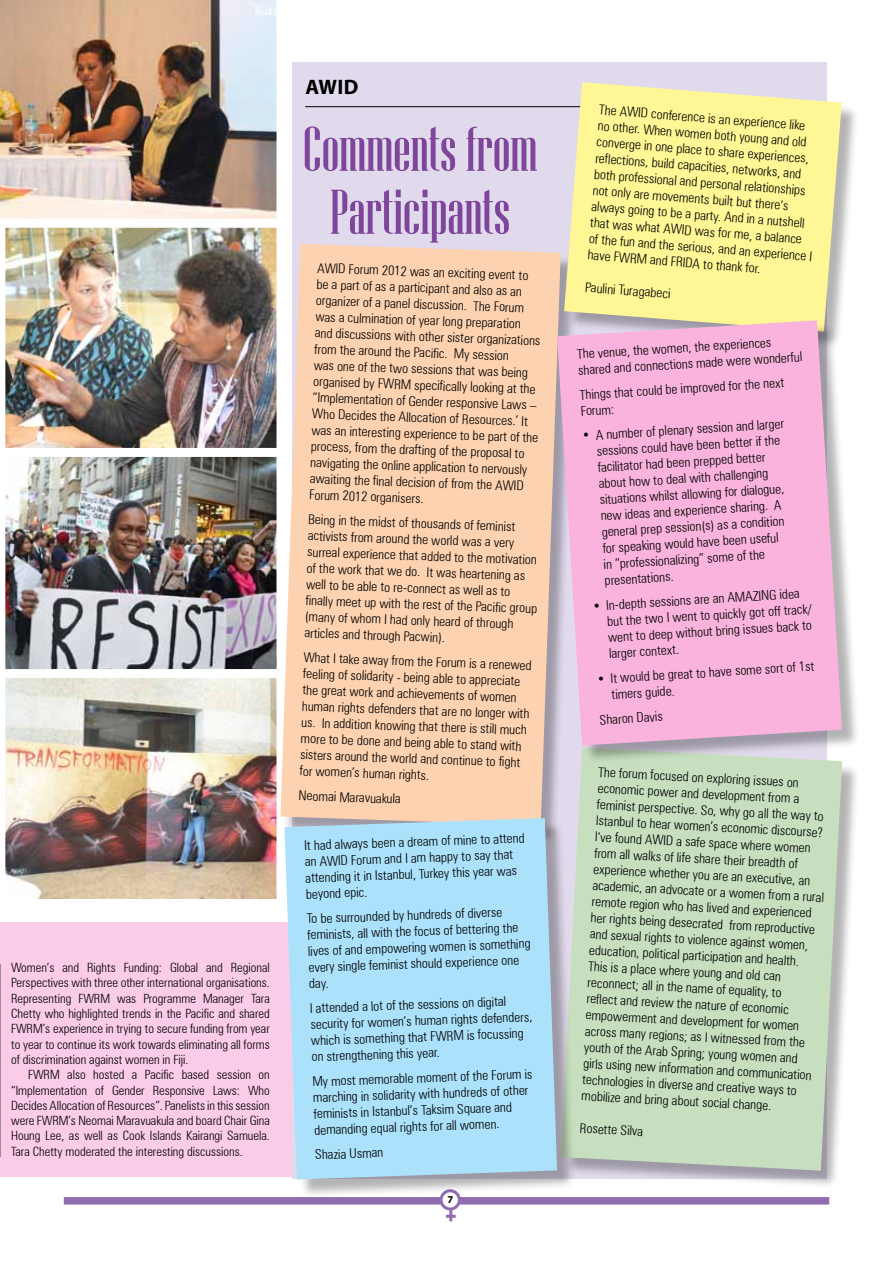
<style>
.page{position:relative;width:893px;height:1263px;background:#fff}
.page>*{position:absolute;margin:0;border:0;box-sizing:border-box;transform-origin:0 0}
.t1{font:63px/63px "Niagara Solid";color:#7e459b;text-align:center}
.t2{font:700 21px "Myriad Pro";color:#000}
.t3{font:300 condensed 13.5px/16.2px "Zurich BT";color:#000}
.t4{font:300 condensed 12.75px/15.3px "Zurich BT";color:#000;text-align:justify}
.t5{font:700 10.5px "Myriad Pro";color:#000}
</style>
<div class="page">
<div style="left:440px;top:1189px;width:21px;height:21px;border:3px solid #916caf;border-radius:50%"></div>
<div style="left:64px;top:1197px;width:377px;height:7px;background:#916caf"></div>
<svg style="left:446px;top:1210px;width:10px;height:11px"></svg>
<div style="left:459px;top:1197px;width:370px;height:7px;background:#916caf"></div>
<img style="left:0;top:0;width:277px;height:219px">
<img style="left:5px;top:228px;width:272px;height:220px">
<img style="left:5px;top:457px;width:272px;height:212px">
<img style="left:5px;top:678px;width:272px;height:221px">
<div style="left:0;top:922px;width:297px;height:254px;background:#fbcce8"></div>
<hr style="left:0;top:964px;width:1px;height:193px;background:#000">
<div style="left:292px;top:62px;width:534px;height:1117px;background:#e1daec"></div>
<div style="left:563px;top:750px;width:297px;height:439px;background:#000;opacity:.3"></div>
<div style="left:576px;top:764px;width:266px;height:407px;background:#c7dfbf"></div>
<svg style="left:280px;top:244px;width:281px;height:574px;background:#fad2b3"></svg>
<div style="left:287px;top:821px;width:289px;height:377px;background:#000;opacity:.3"></div>
<svg style="left:284px;top:818px;width:273px;height:361px;background:#addef6"></svg>
<hr style="left:305px;top:106px;width:532px;height:1px;background:#000">
<div style="left:567px;top:85px;width:293px;height:265px;background:#000;opacity:.3"></div>
<svg style="left:564px;top:82px;width:278px;height:238px;background:#faf29c"></svg>
<div style="left:560px;top:323px;width:301px;height:441px;background:#000;opacity:.3"></div>
<svg style="left:557px;top:320px;width:285px;height:425px;background:#f1b3d8"></svg>
<p class="t4" style="left:11px;top:960px;width:260px">Women’s and Rights Funding: Global and Regional Perspectives with three other international organisations.<br>Representing FWRM was Programme Manager Tara Chetty who highlighted trends in the Pacific and shared FWRM’s experience in trying to secure funding from year to year to continue its work towards eliminating all forms of discrimination against women in Fiji.</p>
<p class="t4" style="left:11px;top:1067px;width:260px;text-indent:17px">FWRM also hosted a Pacific based session on “Implementation of Gender Responsive Laws: Who Decides Allocation of Resources”. Panelists in this session were FWRM’s Neomai Maravuakula and board Chair Gina Houng Lee, as well as Cook Islands Kairangi Samuela.<br>Tara Chetty moderated the interesting discussions.</p>
<h2 class="t2" style="left:305px;top:74px;width:55px">AWID</h2>
<h1 class="t1" style="left:303px;top:118px;width:236px">Comments from<br>Participants</h1>
<p class="t3" style="left:318px;top:260px;width:228px;rotate:2deg">AWID Forum 2012 was an exciting event to be a part of as a participant and also as an organizer of a panel discussion. The Forum was a culmination of year long preparation and discussions with other sister organizations from the around the Pacific. My session<br>was one of the two sessions that was being organised by FWRM specifically looking at the “Implementation of Gender responsive Laws – Who Decides the Allocation of Resources.’ It was an interesting experience to be part of the process, from the drafting of the proposal to navigating the online application to nervously awaiting the final decision of from the AWID Forum 2012 organisers.</p>
<p class="t3" style="left:309px;top:511px;width:233px;rotate:2deg">Being in the midst of thousands of feminist activists from around the world was a very surreal experience that added to the motivation of the work that we do. It was heartening as well to be able to re-connect as well as to finally meet up with the rest of the Pacific group (many of whom I had only heard of through articles and through Pacwin).</p>
<p class="t3" style="left:304px;top:649px;width:230px;rotate:2deg">What I take away from the Forum is a renewed feeling of solidarity - being able to appreciate the great work and achievements of women human rights defenders that are no longer with us. In addition knowing that there is still much more to be done and being able to stand with sisters around the world and continue to fight for women’s human rights.</p>
<p class="t3" style="left:299px;top:787px;width:104px;rotate:2deg">Neomai Maravuakula</p>
<p class="t3" style="left:304px;top:837px;width:222px;rotate:-2deg">It had always been a dream of mine to attend an AWID Forum and I am happy to say that attending it in Istanbul, Turkey this year was beyond epic.</p>
<p class="t3" style="left:307px;top:910px;width:224px;rotate:-2deg">To be surrounded by hundreds of diverse feminists, all with the focus of bettering the lives of and empowering women is something every single feminist should experience one day.</p>
<p class="t3" style="left:310px;top:1000px;width:223px;rotate:-2deg">I attended a lot of the sessions on digital security for women’s human rights defenders, which is something that FWRM is focussing on strengthening this year.</p>
<p class="t3" style="left:312px;top:1073px;width:222px;rotate:-2deg">My most memorable moment of the Forum is marching in solidarity with hundreds of other feminists in Istanbul’s Taksim Square and demanding equal rights for all women.</p>
<p class="t3" style="left:315px;top:1146px;width:72px;rotate:-2deg">Shazia Usman</p>
<p class="t5" style="left:447px;top:1192px;width:7px">7</p>
<p class="t3" style="left:598px;top:102px;width:226px;rotate:4deg">The AWID conference is an experience like<br>no other. When women both young and old converge in one place to share experiences, reflections, build capacities, networks, and both professional and personal relationships not only are movements built but there’s always going to be a party. And in a nutshell that was what AWID was for me, a balance of the fun and the serious, and an experience I have FWRM and FRIDA to thank for.</p>
<p class="t3" style="left:586px;top:279px;width:87px;rotate:4deg">Paulini Turagabeci</p>
<p class="t3" style="left:577px;top:345px;width:226px;rotate:-3deg">The venue, the women, the experiences shared and connections made were wonderful</p>
<p class="t3" style="left:579px;top:385px;width:206px;line-height:17px;rotate:-3deg">Things that could be improved for the next<br>Forum:</p>
<p class="t3" style="left:595px;top:426px;width:190px;text-indent:-14px;rotate:-3deg">• A number of plenary session and larger sessions could have been better if the facilitator had been prepped better about how to deal with challenging situations whilst allowing for dialogue, new ideas and experience sharing. A general prep session(s) as a condition for speaking would have been useful in “professionalizing” some of the presentations.</p>
<p class="t3" style="left:606px;top:596px;width:207px;text-indent:-14px;rotate:-3deg">• In-depth sessions are an AMAZING idea but the two I went to quickly got off track/ went to deep without bring issues back to larger context.</p>
<p class="t3" style="left:610px;top:669px;width:205px;line-height:16.8px;text-indent:-14px;rotate:-3deg">• It would be great to have some sort of 1st timers guide.</p>
<p class="t3" style="left:599px;top:711px;width:65px;rotate:-3deg">Sharon Davis</p>
<p class="t3" style="left:599px;top:764px;width:233px;rotate:3deg">The forum focused on exploring issues on economic power and development from a feminist perspective. So, why go all the way to Istanbul to hear women’s economic discourse?<br>I’ve found AWID a safe space where women from all walks of life share their breadth of experience whether you are an executive, an academic, an advocate or a women from a rural remote region who has lived and experienced her rights being desecrated from reproductive and sexual rights to violence against women, education, political participation and health.<br>This is a place where young and old can reconnect; all in the name of equality, to<br>reflect and review the nature of economic empowerment and development for women across many regions; as I witnessed from the youth of the Arab Spring; young women and girls using new information and communication technologies in diverse and creative ways to mobilize and bring about social change.</p>
<p class="t3" style="left:580px;top:1120px;width:65px;rotate:3deg">Rosette Silva</p>
</div>
